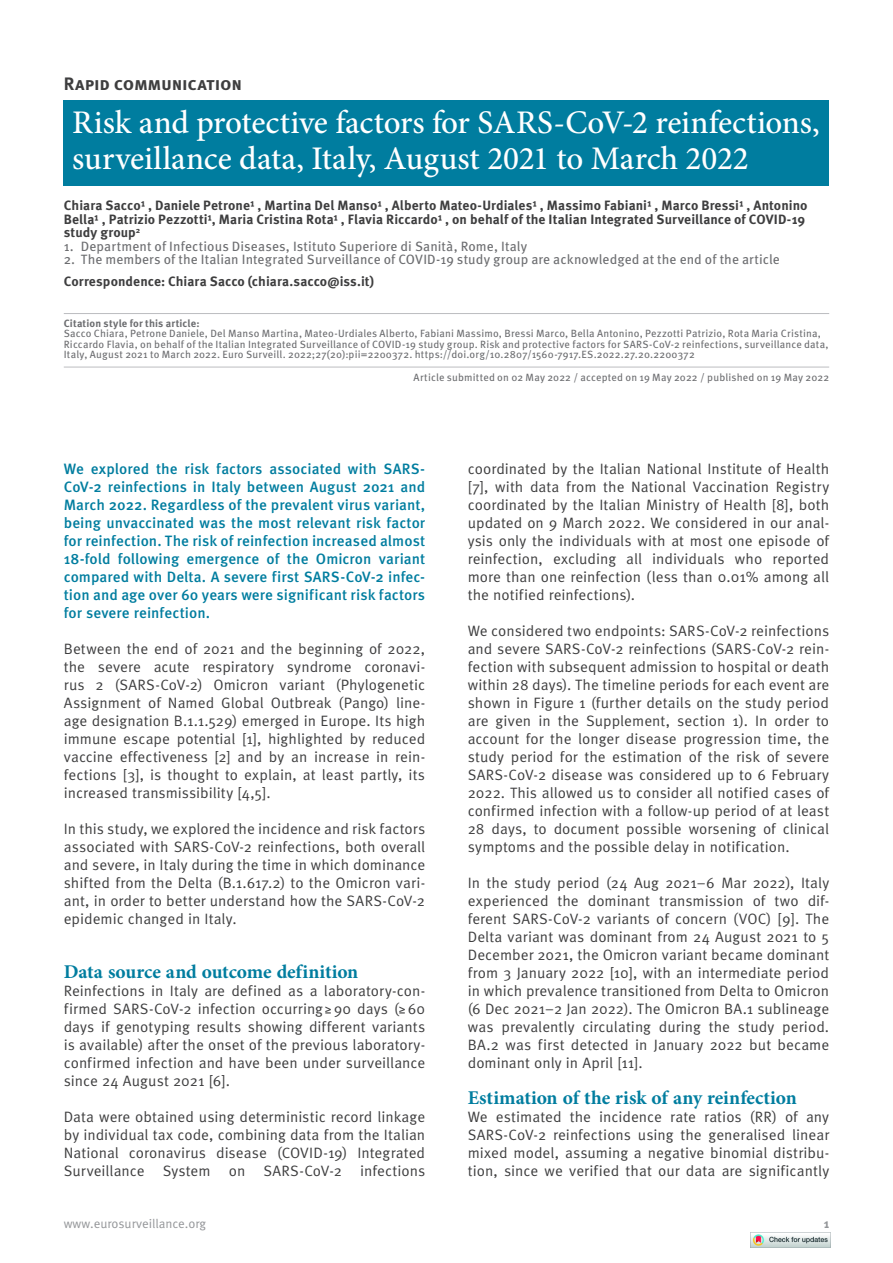
<style>
.page{position:relative;width:893px;height:1263px;background:#fff}
.page>*{position:absolute;margin:0;border:0;box-sizing:border-box;transform-origin:0 0}
.t1{font:500 33px/36px "Minion Pro";letter-spacing:-.005em;color:#fff}
.t2{font:700 19.5px "Minion Pro";letter-spacing:-.005em;color:#007d9f}
.t3{font:700 18px "Meta Pro";letter-spacing:-.015em;color:#3e3e3f}
.t4{font:15px/18px "Meta Pro";color:#3e3e3f;text-align:justify}
.t5{font:500 15px/18px "Meta Pro";letter-spacing:.005em;color:#007d9f;text-align:justify}
.t6{font:700 13.5px/13.5px "Meta Pro";letter-spacing:.005em;color:#3e3e3f}
.t7{font:13.5px "Meta Pro";letter-spacing:.01em;color:#6c6d70}
.t8{font:12.75px "Meta Pro";color:#939598}
.t9{font:700 12.75px "Meta Pro";color:#939598}
.t10{font:10.5px/10.5px "Meta Pro";letter-spacing:.015em;color:#6c6d70}
.t11{font:700 10.5px "Meta Pro";letter-spacing:.015em;color:#6c6d70}
</style>
<div class="page">
<hr style="left:64px;top:313px;width:765px;height:1px;background:#bcbdc0">
<hr style="left:64px;top:367px;width:765px;height:1px;background:#bcbdc0">
<div style="left:64px;top:100px;width:765px;height:86px;background:#007d9f"></div>
<img style="left:750px;top:1232px;width:80px;height:16px">
<p class="t3" style="left:64px;top:72px;width:180px">Rapid communication</p>
<h1 class="t1" style="left:72px;top:104px;width:749px">Risk and protective factors for SARS-CoV-2 reinfections, surveillance data, Italy, August 2021 to March 2022</h1>
<p class="t6" style="left:64px;top:199px;width:745px">Chiara Sacco¹ , Daniele Petrone¹ , Martina Del Manso¹ , Alberto Mateo-Urdiales¹ , Massimo Fabiani¹ , Marco Bressi¹ , Antonino<br>Bella¹ , Patrizio Pezzotti¹, Maria Cristina Rota¹ , Flavia Riccardo¹ , on behalf of the Italian Integrated Surveillance of COVID-19 study group<sup>2</sup></p>
<p class="t7" style="left:64px;top:238px;width:465px">1. Department of Infectious Diseases, Istituto Superiore di Sanità, Rome, Italy</p>
<p class="t7" style="left:64px;top:251px;width:718px">2. The members of the Italian Integrated Surveillance of COVID-19 study group are acknowledged at the end of the article</p>
<p class="t6" style="left:64px;top:275px;width:312px">Correspondence: Chiara Sacco (chiara.sacco@iss.it)</p>
<p class="t11" style="left:64px;top:316px;width:137px">Citation style for this article:</p>
<p class="t10" style="left:64px;top:329px;width:766px">Sacco Chiara, Petrone Daniele, Del Manso Martina, Mateo-Urdiales Alberto, Fabiani Massimo, Bressi Marco, Bella Antonino, Pezzotti Patrizio, Rota Maria Cristina,<br>Riccardo Flavia, on behalf of the Italian Integrated Surveillance of COVID-19 study group. Risk and protective factors for SARS-CoV-2 reinfections, surveillance data,<br>Italy, August 2021 to March 2022. Euro Surveill. 2022;27(20):pii=2200372. https://doi.org/10.2807/1560-7917.ES.2022.27.20.2200372</p>
<p class="t10" style="left:414px;top:373px;width:417px">Article submitted on 02 May 2022 / accepted on 19 May 2022 / published on 19 May 2022</p>
<p class="t5" style="left:64px;top:460px;width:363px">We explored the risk factors associated with SARS-CoV-2 reinfections in Italy between August 2021 and March 2022. Regardless of the prevalent virus variant, being unvaccinated was the most relevant risk factor for reinfection. The risk of reinfection increased almost 18-fold following emergence of the Omicron variant compared with Delta. A severe first SARS-CoV-2 infec&shy;tion and age over 60 years were significant risk factors for severe reinfection.</p>
<p class="t4" style="left:64px;top:640px;width:363px">Between the end of 2021 and the beginning of 2022, the severe acute respiratory syndrome coronavi&shy;rus 2 (SARS-CoV-2) Omicron variant (Phylogenetic Assignment of Named Global Outbreak (Pango) line&shy;age designation B.1.1.529) emerged in Europe. Its high immune escape potential [1], highlighted by reduced vaccine effectiveness [2] and by an increase in rein&shy;fections [3], is thought to explain, at least partly, its increased transmissibility [4,5].</p>
<p class="t4" style="left:64px;top:820px;width:363px">In this study, we explored the incidence and risk factors associated with SARS-CoV-2 reinfections, both overall and severe, in Italy during the time in which dominance shifted from the Delta (B.1.617.2) to the Omicron vari&shy;ant, in order to better understand how the SARS-CoV-2 epidemic changed in Italy.</p>
<h2 class="t2" style="left:64px;top:958px;width:296px">Data source and outcome definition</h2>
<p class="t4" style="left:64px;top:982px;width:363px">Reinfections in Italy are defined as a laboratory-con&shy;firmed SARS-CoV-2 infection occurring≥90 days (≥60 days if genotyping results showing different variants is available) after the onset of the previous laboratory&shy;confirmed infection and have been under surveillance since 24 August 2021 [6].</p>
<p class="t4" style="left:64px;top:1108px;width:363px">Data were obtained using deterministic record linkage by individual tax code, combining data from the Italian National coronavirus disease (COVID-19) Integrated Surveillance System on SARS-CoV-2 infections</p>
<p class="t4" style="left:468px;top:460px;width:363px">coordinated by the Italian National Institute of Health [7], with data from the National Vaccination Registry coordinated by the Italian Ministry of Health [8], both updated on 9 March 2022. We considered in our anal&shy;ysis only the individuals with at most one episode of reinfection, excluding all individuals who reported more than one reinfection (less than 0.01% among all the notified reinfections).</p>
<p class="t4" style="left:468px;top:622px;width:363px">We considered two endpoints: SARS-CoV-2 reinfections and severe SARS-CoV-2 reinfections (SARS-CoV-2 rein&shy;fection with subsequent admission to hospital or death within 28 days). The timeline periods for each event are shown in Figure 1 (further details on the study period are given in the Supplement, section 1). In order to account for the longer disease progression time, the study period for the estimation of the risk of severe SARS-CoV-2 disease was considered up to 6 February 2022. This allowed us to consider all notified cases of confirmed infection with a follow-up period of at least 28 days, to document possible worsening of clinical symptoms and the possible delay in notification.</p>
<p class="t4" style="left:468px;top:874px;width:363px">In the study period (24 Aug 2021–6 Mar 2022), Italy experienced the dominant transmission of two dif&shy;ferent SARS-CoV-2 variants of concern (VOC) [9]. The Delta variant was dominant from 24 August 2021 to 5<br>December 2021, the Omicron variant became dominant from 3 January 2022 [10], with an intermediate period in which prevalence transitioned from Delta to Omicron (6 Dec 2021–2 Jan 2022). The Omicron BA.1 sublineage was prevalently circulating during the study period.<br>BA.2 was first detected in January 2022 but became dominant only in April [11].</p>
<h2 class="t2" style="left:468px;top:1084px;width:330px">Estimation of the risk of any reinfection</h2>
<p class="t4" style="left:468px;top:1108px;width:363px">We estimated the incidence rate ratios (RR) of any SARS-CoV-2 reinfections using the generalised linear mixed model, assuming a negative binomial distribu&shy;tion, since we verified that our data are significantly</p>
<p class="t8" style="left:64px;top:1215px;width:144px">www.eurosurveillance.org</p>
<p class="t9" style="left:824px;top:1215px;width:7px">1</p>
</div>
